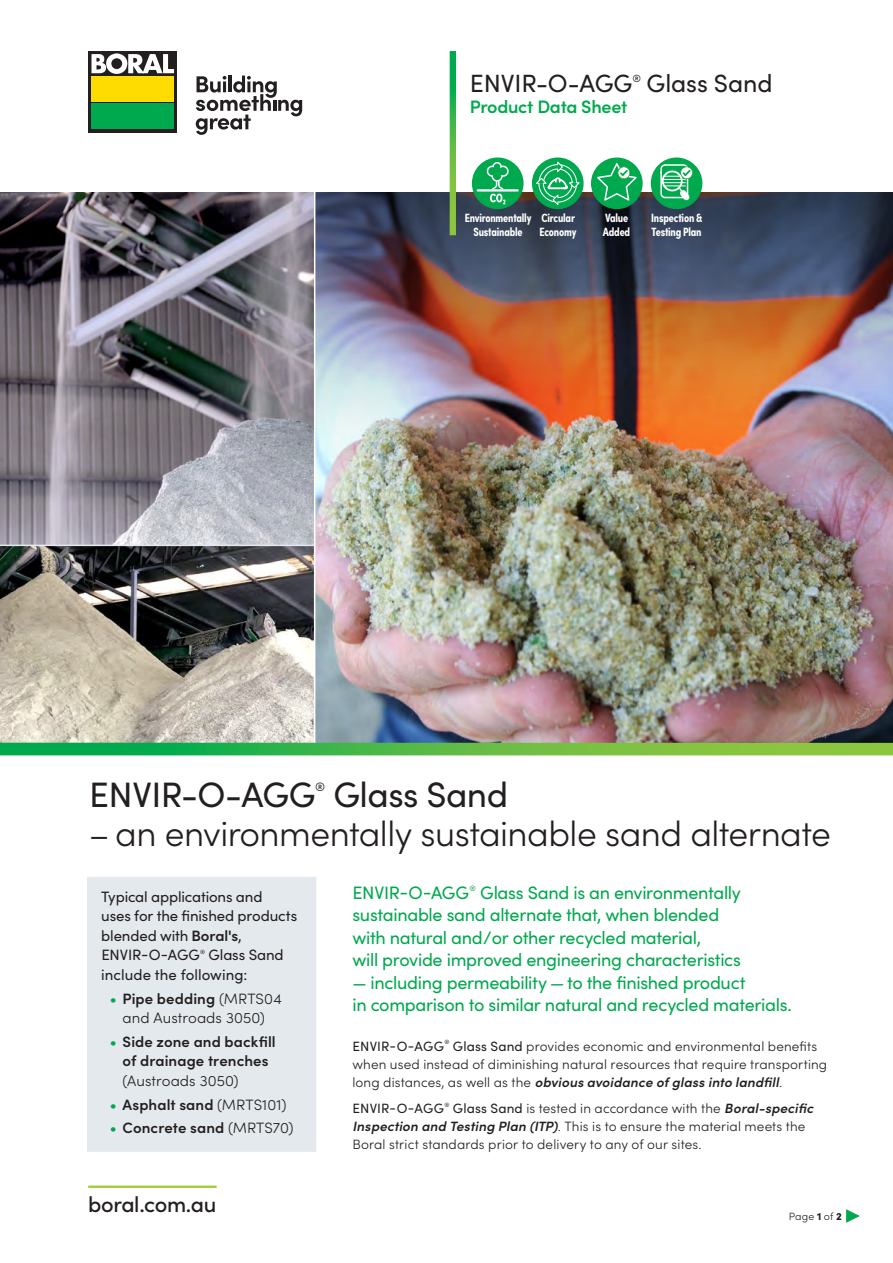
<style>
.page{position:relative;width:893px;height:1263px;background:#fff}
.page>*{position:absolute;margin:0;border:0;box-sizing:border-box;transform-origin:0 0}
.t1{font:300 35.25px "Sofia Pro";letter-spacing:-.015em;color:#231f20}
.t2{font:35.25px "Sofia Pro";letter-spacing:-.015em;color:#231f20}
.t3{font:25.05px "Sofia Pro";letter-spacing:-.005em;color:#231f20}
.t4{font:500 21.9px "Sofia Pro";letter-spacing:-.015em;color:#231f20}
.t5{font:18px/22.5px "Sofia Pro";letter-spacing:-.02em;color:#00a94e}
.t6{font:600 18px "Sofia Pro";letter-spacing:-.015em;color:#00a94e}
.t7{font:15px/19.5px "Sofia Pro";letter-spacing:-.01em;color:#231f20}
.t8{font:600 15px/19.5px "Sofia Pro";letter-spacing:.005em;color:#231f20;text-align:center}
.t9{font:300 15px/19.5px "Sofia Pro";letter-spacing:.005em;color:#231f20;text-align:center}
.t10{font:300 13.5px/18px "Sofia Pro";letter-spacing:.01em;color:#231f20}
.t11{font:13.5px "Sofia Pro";letter-spacing:.01em;color:#231f20}
.t12{font:12.3px "Sofia Pro";color:#231f20}
.t13{font:700 12px/13.5px "Sofia Pro Condensed";letter-spacing:-.015em;color:#fff}
.t14{font:300 10.5px "Sofia Pro";letter-spacing:.015em;color:#231f20}
.t15{font:10.5px "Sofia Pro";color:#231f20}
.t16{font:7.8px "Sofia Pro";color:#00a94e}
.t17{font:6.15px "Sofia Pro";color:#231f20}
.s1{font-weight:600}
.s2{font-weight:600;color:#00a94e}
.s3{color:#00a94e}
.s4{font-weight:300}
.s5{font-weight:400}
.s6{font-weight:600;font-style:italic}
.s7{font-weight:900}
</style>
<div class="page">
<img style="left:315px;top:503px;width:578px;height:240px">
<img style="left:0;top:193px;width:314px;height:550px">
<img style="left:315px;top:193px;width:578px;height:310px">
<hr style="left:0;top:545px;width:315px;height:1px;background:#e3e9ec">
<hr style="left:88px;top:1185px;width:129px;height:3px;background:#a6ce3b">
<div style="left:88px;top:51px;width:89px;height:81px;background:#231f20"></div>
<div style="left:92px;top:76px;width:82px;height:26px;background:#ffdc01"></div>
<div style="left:92px;top:104px;width:82px;height:25px;background:#00a94e"></div>
<svg style="left:91px;top:53px;width:83px;height:21px"></svg>
<svg style="left:196px;top:76px;width:106px;height:59px"></svg>
<svg style="left:450px;top:51px;width:6px;height:184px"></svg>
<div style="left:88px;top:877px;width:228px;height:274px;background:#e3e9ec"></div>
<div style="left:87px;top:877px;width:229px;height:275px;border:2px solid #e3e9ec"></div>
<svg style="left:0;top:743px;width:893px;height:12px;background:#4eb945"></svg>
<svg style="left:846px;top:1209px;width:14px;height:14px"></svg>
<div style="left:592px;top:158px;width:50px;height:50px;background:#00a94e;border-radius:50%"></div>
<div style="left:591px;top:157px;width:52px;height:52px;border:2px solid #00a94e;border-radius:50%"></div>
<svg style="left:594px;top:162px;width:45px;height:41px"></svg>
<div style="left:651px;top:158px;width:51px;height:50px;background:#00a94e;border-radius:50%"></div>
<div style="left:651px;top:157px;width:51px;height:52px;border:2px solid #00a94e;border-radius:50%"></div>
<div style="left:660px;top:164px;width:28px;height:34px;border:2px solid #fff;border-radius:4px"></div>
<div style="left:662px;top:170px;width:21px;height:21px;border:2px solid #fff;border-radius:50%"></div>
<svg style="left:663px;top:167px;width:32px;height:39px"></svg>
<div style="left:532px;top:157px;width:52px;height:52px;border:2px solid #00a94e;border-radius:50%"></div>
<svg style="left:534px;top:160px;width:48px;height:47px;background:#3bb474"></svg>
<div style="left:473px;top:158px;width:50px;height:50px;background:#00a94e;border-radius:50%"></div>
<div style="left:472px;top:157px;width:51px;height:52px;border:2px solid #00a94e;border-radius:50%"></div>
<hr style="left:478px;top:189px;width:40px;height:3px;background:#fff">
<svg style="left:486px;top:161px;width:23px;height:43px"></svg>
<h2 class="t3" style="left:470px;top:65px;width:164px">ENVIR-O-AGG</h2>
<p class="t15" style="left:632px;top:71px;width:10px">®</p>
<h2 class="t3" style="left:647px;top:65px;width:127px">Glass Sand</h2>
<h3 class="t6" style="left:470px;top:93px;width:159px">Product Data Sheet</h3>
<p class="t13" style="left:465px;top:210px;width:68px;text-align:center">Environmentally<br>Sustainable</p>
<p class="t13" style="left:540px;top:210px;width:38px">Circular<br>Economy</p>
<p class="t13" style="left:603px;top:210px;width:29px">Value<br>Added</p>
<p class="t13" style="left:651px;top:210px;width:53px">Inspection &amp;<br>Testing Plan</p>
<h1 class="t2" style="left:89px;top:769px;width:228px">ENVIR-O-AGG</h1>
<p class="t12" style="left:315px;top:778px;width:12px">®</p>
<h1 class="t2" style="left:333px;top:769px;width:176px">Glass Sand</h1>
<h1 class="t1" style="left:89px;top:808px;width:743px">– an environmentally sustainable sand alternate</h1>
<h3 class="t5" style="left:352px;top:880px;width:118px">ENVIR-O-AGG</h3>
<p class="t16" style="left:470px;top:882px;width:8px">®</p>
<h3 class="t5" style="left:352px;top:880px;width:390px;text-indent:128px">Glass Sand is an environmentally sustainable sand alternate that, when blended with natural and/or other recycled material,<br>will provide improved engineering characteristics</h3>
<h3 class="t5" style="left:352px;top:970px;width:441px">— including permeability — to the finished product<br>in comparison to similar natural and recycled materials.</h3>
<p class="t11" style="left:352px;top:1036px;width:93px">ENVIR-O-AGG</p>
<p class="t17" style="left:444px;top:1037px;width:7px">®</p>
<p class="t7" style="left:101px;top:886px;width:197px">Typical applications and<br>uses for the finished products blended with <span class="s1">Boral's</span>,<br>ENVIR-O-AGG</p>
<p class="t7" style="left:101px;top:944px;width:184px;text-indent:107px">Glass Sand include the following:</p>
<p class="t9" style="left:110px;top:988px;width:174px"><span class="s2">•</span> <span class="s1">Pipe bedding</span> (MRTS04 and Austroads 3050)</p>
<p class="t8" style="left:110px;top:1031px;width:168px"><span class="s3">•</span> Side zone and backfill of drainage trenches</p>
<p class="t9" style="left:123px;top:1070px;width:118px">(Austroads 3050)</p>
<p class="t8" style="left:110px;top:1093px;width:178px"><span class="s3">•</span> Asphalt sand <span class="s4">(MRTS101)</span></p>
<p class="t8" style="left:110px;top:1117px;width:185px"><span class="s3">•</span> Concrete sand <span class="s4">(MRTS70)</span></p>
<p class="t17" style="left:200px;top:947px;width:7px">®</p>
<p class="t10" style="left:352px;top:1036px;width:476px;text-indent:101px"><span class="s5">Glass Sand</span> provides economic and environmental benefits when used instead of diminishing natural resources that require transporting long distances, as well as the <span class="s6">obvious avoidance of glass into landfill</span>.</p>
<p class="t11" style="left:352px;top:1098px;width:93px">ENVIR-O-AGG</p>
<p class="t17" style="left:444px;top:1100px;width:7px">®</p>
<p class="t10" style="left:352px;top:1099px;width:462px;text-indent:101px"><span class="s5">Glass Sand</span> is tested in accordance with the <span class="s6">Boral‑specific<br>Inspection and Testing Plan (ITP)</span>. This is to ensure the material meets the<br>Boral strict standards prior to delivery to any of our sites.</p>
<h3 class="t4" style="left:88px;top:1188px;width:130px">boral.com.au</h3>
<p class="t14" style="left:789px;top:1208px;width:55px">Page <span class="s7">1</span> of <span class="s7">2</span></p>
</div>
